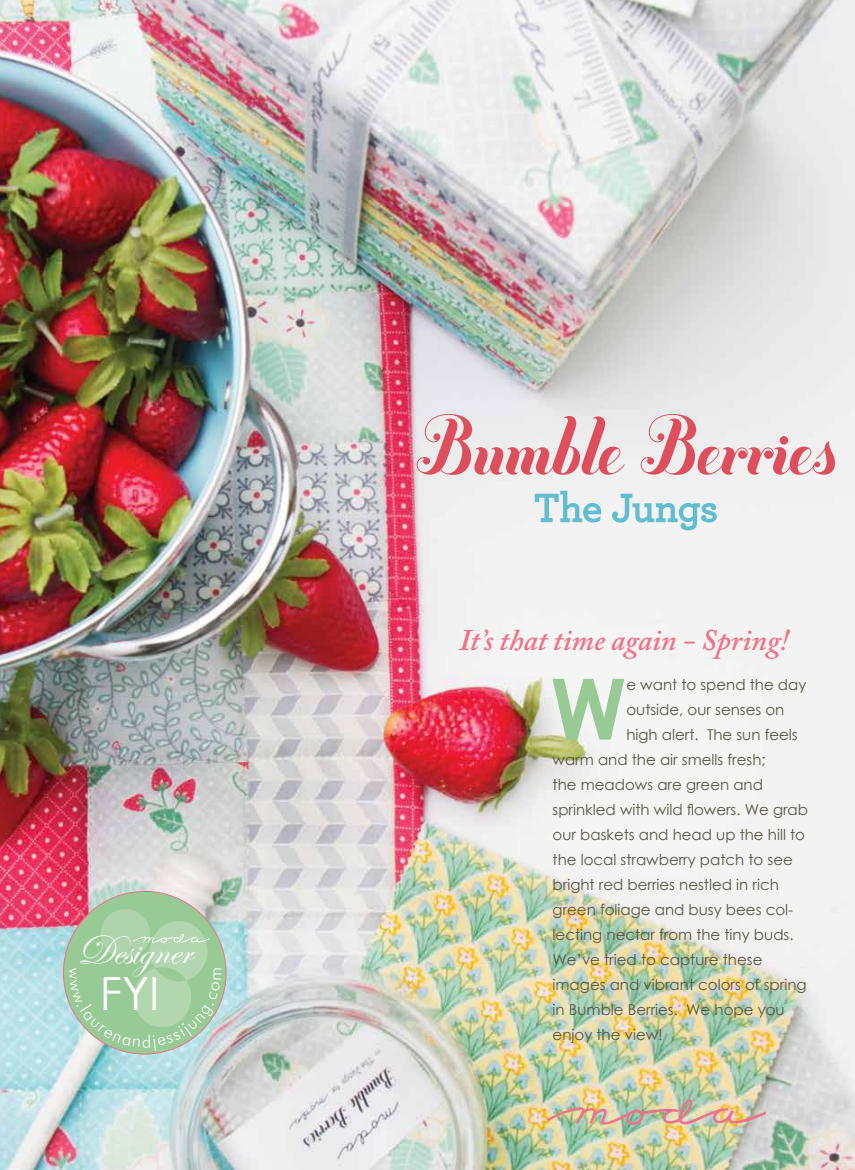
<style>
.page{position:relative;width:855px;height:1170px;background:#fff}
.page>*{position:absolute;margin:0;border:0;box-sizing:border-box;transform-origin:0 0}
.t1{font:700 84.62px "Century Gothic";color:#97ca95}
.t2{font:45.75px "Century Gothic";color:#fff}
.t3{font:42.25px "Edwardian Script ITC";color:#fff}
.t4{font:italic 600 30px "Adobe Caslon Pro";color:#ef7387}
.t5{font:15px "Century Gothic";color:#575543}
</style>
<div class="page">
<img style="left:0;top:0;width:855px;height:1170px">
<svg style="left:417px;top:414px;width:208px;height:63px"></svg>
<svg style="left:641px;top:414px;width:195px;height:63px"></svg>
<svg style="left:534px;top:490px;width:68px;height:33px"></svg>
<svg style="left:611px;top:493px;width:107px;height:38px"></svg>
<img style="left:547px;top:1099px;width:219px;height:26px">
<img style="left:0;top:808px;width:612px;height:232px">
<div style="left:63px;top:891px;width:163px;height:163px;background:#97ca95;border-radius:50%"></div>
<div style="left:101px;top:909px;width:49px;height:49px;background:#add4aa;border-radius:50%"></div>
<svg style="left:68px;top:921px;width:154px;height:130px"></svg>
<h3 class="t3" style="left:77px;top:928px;width:116px">Designer</h3>
<h2 class="t2" style="left:100px;top:961px;width:61px">FYI</h2>
<h3 class="t4" style="left:459px;top:622px;width:331px">It’s that time again - Spring!</h3>
<h1 class="t1" style="left:550px;top:645px;width:78px">W</h1>
<p class="t5" style="left:626px;top:674px;width:182px">e want to spend the day</p>
<p class="t5" style="left:626px;top:699px;width:160px">outside, our senses on</p>
<p class="t5" style="left:626px;top:724px;width:173px">high alert. The sun feels</p>
<p class="t5" style="left:553px;top:749px;width:215px">warm and the air smells fresh;</p>
<p class="t5" style="left:553px;top:774px;width:212px">the meadows are green and</p>
<p class="t5" style="left:553px;top:799px;width:257px">sprinkled with wild flowers. We grab</p>
<p class="t5" style="left:553px;top:824px;width:254px">our baskets and head up the hill to</p>
<p class="t5" style="left:553px;top:849px;width:242px">the local strawberry patch to see</p>
<p class="t5" style="left:553px;top:874px;width:228px">bright red berries nestled in rich</p>
<p class="t5" style="left:553px;top:899px;width:242px">green foliage and busy bees col-</p>
<p class="t5" style="left:553px;top:924px;width:242px">lecting nectar from the tiny buds.</p>
<p class="t5" style="left:553px;top:949px;width:211px">We’ve tried to capture these</p>
<p class="t5" style="left:553px;top:974px;width:255px">images and vibrant colors of spring</p>
<p class="t5" style="left:553px;top:999px;width:234px">in Bumble Berries. We hope you</p>
<p class="t5" style="left:553px;top:1024px;width:112px">enjoy the view!</p>
</div>
